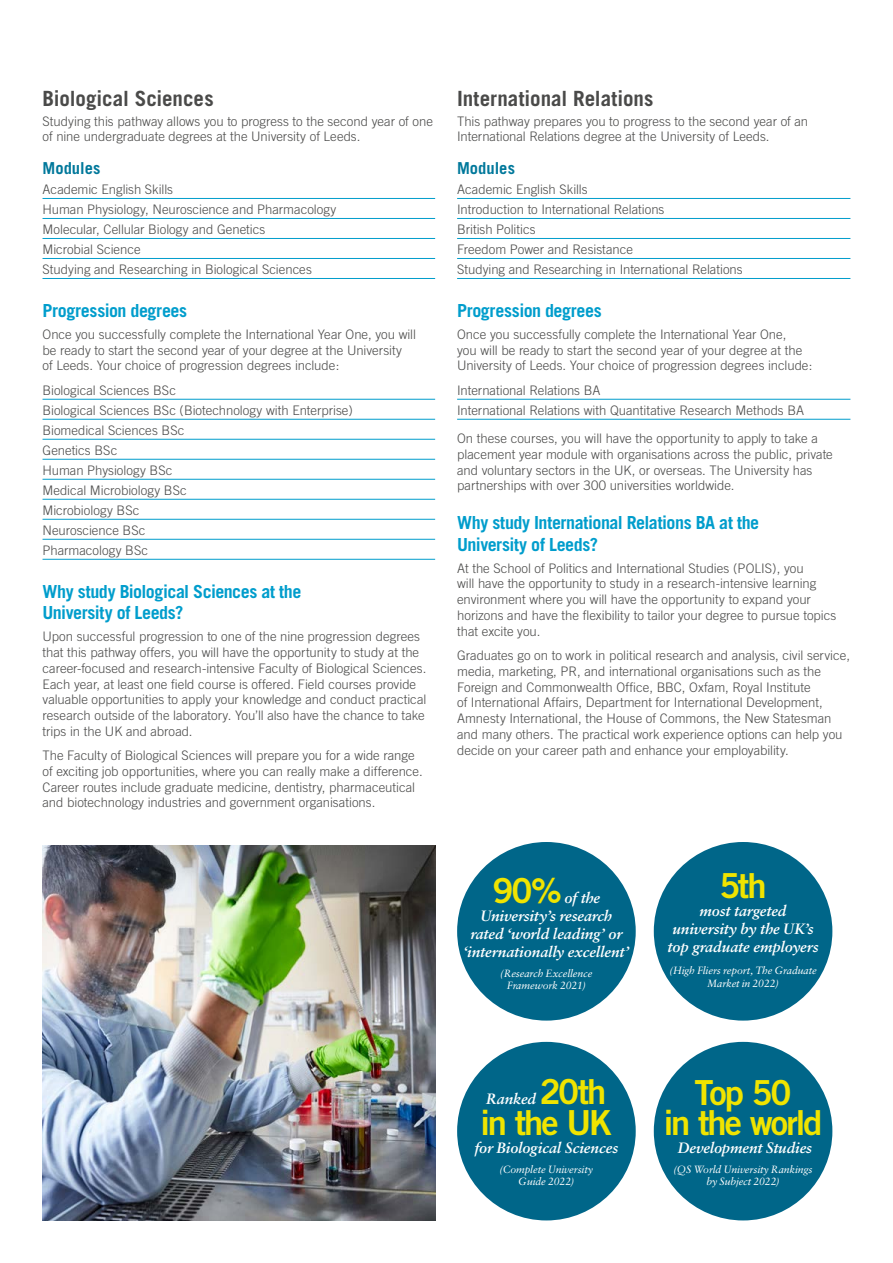
<style>
.page{position:relative;width:893px;height:1263px;background:#fff}
.page>*{position:absolute;margin:0;border:0;box-sizing:border-box;transform-origin:0 0}
.t1{font:34.5px/30px "Trade Gothic Bold Two";letter-spacing:-.06em;color:#f0e400;text-align:right}
.t2{font:700 21px "Trade Gothic";letter-spacing:-.005em;color:#4a4a49}
.t3{font:700 18px/21.6px "Trade Gothic";letter-spacing:-.025em;color:#009dcc}
.t4{font:700 16.5px "Trade Gothic";color:#00789b}
.t5{font:italic 700 15px/18px "Sabon";letter-spacing:-.01em;color:#fff;text-align:center}
.t6{font:300 13.2px/15.8px "Trade Gothic";color:#4a4a49}
.t7{font:italic 10.5px/12px "Sabon";letter-spacing:-.01em;color:#fff;text-align:center}
</style>
<div class="page">
<img style="left:43px;top:845px;width:392px;height:375px">
<hr style="left:43px;top:198px;width:392px;height:1px;background:#009dcc">
<hr style="left:43px;top:218px;width:392px;height:1px;background:#009dcc">
<hr style="left:43px;top:238px;width:392px;height:1px;background:#009dcc">
<hr style="left:43px;top:258px;width:392px;height:1px;background:#009dcc">
<hr style="left:43px;top:278px;width:392px;height:1px;background:#009dcc">
<hr style="left:43px;top:399px;width:392px;height:1px;background:#009dcc">
<hr style="left:43px;top:419px;width:392px;height:1px;background:#009dcc">
<hr style="left:43px;top:439px;width:392px;height:1px;background:#009dcc">
<hr style="left:43px;top:459px;width:392px;height:1px;background:#009dcc">
<hr style="left:43px;top:479px;width:392px;height:1px;background:#009dcc">
<hr style="left:43px;top:499px;width:392px;height:1px;background:#009dcc">
<hr style="left:43px;top:519px;width:392px;height:1px;background:#009dcc">
<hr style="left:43px;top:539px;width:392px;height:1px;background:#009dcc">
<hr style="left:43px;top:559px;width:392px;height:1px;background:#009dcc">
<div style="left:457px;top:1042px;width:179px;height:178px;background:#006689;border-radius:50%"></div>
<div style="left:457px;top:842px;width:179px;height:178px;background:#006689;border-radius:50%"></div>
<div style="left:654px;top:1042px;width:178px;height:178px;background:#006689;border-radius:50%"></div>
<div style="left:654px;top:842px;width:178px;height:178px;background:#006689;border-radius:50%"></div>
<hr style="left:457px;top:198px;width:393px;height:1px;background:#009dcc">
<hr style="left:457px;top:218px;width:393px;height:1px;background:#009dcc">
<hr style="left:457px;top:238px;width:393px;height:1px;background:#009dcc">
<hr style="left:457px;top:258px;width:393px;height:1px;background:#009dcc">
<hr style="left:457px;top:278px;width:393px;height:1px;background:#009dcc">
<hr style="left:457px;top:399px;width:393px;height:1px;background:#009dcc">
<hr style="left:457px;top:419px;width:393px;height:1px;background:#009dcc">
<h2 class="t2" style="left:43px;top:85px;width:173px">Biological Sciences</h2>
<p class="t6" style="left:43px;top:113px;width:392px">Studying this pathway allows you to progress to the second year of one of nine undergraduate degrees at the University of Leeds.</p>
<p class="t4" style="left:43px;top:158px;width:60px">Modules</p>
<p class="t6" style="left:43px;top:179px;width:295px;line-height:20px">Academic English Skills<br>Human Physiology, Neuroscience and Pharmacology Molecular, Cellular Biology and Genetics<br>Microbial Science<br>Studying and Researching in Biological Sciences</p>
<h3 class="t3" style="left:43px;top:299px;width:146px">Progression degrees</h3>
<p class="t6" style="left:43px;top:326px;width:375px">Once you successfully complete the International Year One, you will be ready to start the second year of your degree at the University<br>of Leeds. Your choice of progression degrees include:</p>
<p class="t6" style="left:43px;top:380px;width:312px;line-height:20px">Biological Sciences BSc<br>Biological Sciences BSc (Biotechnology with Enterprise)<br>Biomedical Sciences BSc<br>Genetics BSc<br>Human Physiology BSc<br>Medical Microbiology BSc<br>Microbiology BSc<br>Neuroscience BSc<br>Pharmacology BSc</p>
<h3 class="t3" style="left:43px;top:580px;width:260px">Why study Biological Sciences at the<br>University of Leeds?</h3>
<p class="t6" style="left:43px;top:628px;width:385px">Upon successful progression to one of the nine progression degrees that this pathway offers, you will have the opportunity to study at the career-focused and research-intensive Faculty of Biological Sciences.<br>Each year, at least one field course is offered. Field courses provide valuable opportunities to apply your knowledge and conduct practical research outside of the laboratory. You’ll also have the chance to take trips in the UK and abroad.</p>
<p class="t6" style="left:43px;top:747px;width:382px">The Faculty of Biological Sciences will prepare you for a wide range of exciting job opportunities, where you can really make a difference.<br>Career routes include graduate medicine, dentistry, pharmaceutical and biotechnology industries and government organisations.</p>
<h2 class="t2" style="left:457px;top:85px;width:198px">International Relations</h2>
<p class="t6" style="left:457px;top:113px;width:353px">This pathway prepares you to progress to the second year of an<br>International Relations degree at the University of Leeds.</p>
<p class="t4" style="left:457px;top:158px;width:60px">Modules</p>
<p class="t6" style="left:457px;top:179px;width:287px;line-height:20px">Academic English Skills<br>Introduction to International Relations<br>British Politics<br>Freedom Power and Resistance<br>Studying and Researching in International Relations</p>
<h3 class="t3" style="left:457px;top:299px;width:146px">Progression degrees</h3>
<p class="t6" style="left:457px;top:326px;width:357px">Once you successfully complete the International Year One,<br>you will be ready to start the second year of your degree at the<br>University of Leeds. Your choice of progression degrees include:</p>
<p class="t6" style="left:457px;top:380px;width:348px;line-height:20px">International Relations BA<br>International Relations with Quantitative Research Methods BA</p>
<p class="t6" style="left:457px;top:430px;width:377px">On these courses, you will have the opportunity to apply to take a placement year module with organisations across the public, private and voluntary sectors in the UK, or overseas. The University has partnerships with over 300 universities worldwide.</p>
<h3 class="t3" style="left:457px;top:511px;width:304px">Why study International Relations BA at the<br>University of Leeds?</h3>
<p class="t6" style="left:457px;top:560px;width:381px">At the School of Politics and International Studies (POLIS), you<br>will have the opportunity to study in a research-intensive learning environment where you will have the opportunity to expand your horizons and have the flexibility to tailor your degree to pursue topics that excite you.</p>
<p class="t6" style="left:457px;top:647px;width:394px">Graduates go on to work in political research and analysis, civil service, media, marketing, PR, and international organisations such as the Foreign and Commonwealth Office, BBC, Oxfam, Royal Institute<br>of International Affairs, Department for International Development, Amnesty International, the House of Commons, the New Statesman and many others. The practical work experience options can help you decide on your career path and enhance your employability.</p>
<h1 class="t1" style="left:493px;top:875px;width:71px">90%</h1>
<p class="t5" style="left:564px;top:888px;width:37px">of the</p>
<p class="t5" style="left:481px;top:906px;width:133px">University’s research</p>
<p class="t5" style="left:470px;top:924px;width:153px">rated ‘world leading’ or</p>
<p class="t5" style="left:463px;top:942px;width:167px">‘internationally excellent’</p>
<p class="t7" style="left:500px;top:967px;width:94px">(Research Excellence<br>Framework 2021)</p>
<h1 class="t1" style="left:719px;top:870px;width:49px">5th</h1>
<p class="t5" style="left:668px;top:901px;width:152px">most targeted university by the UK’s top graduate employers</p>
<p class="t7" style="left:669px;top:963px;width:149px;line-height:13.5px">(High Fliers report, The Graduate<br>Market in 2022)</p>
<h1 class="t1" style="left:481px;top:1076px;width:133px">20th<br>in the UK</h1>
<p class="t5" style="left:474px;top:1138px;width:145px">for Biological Sciences</p>
<p class="t7" style="left:500px;top:1163px;width:95px">(Complete University<br>Guide 2022)</p>
<p class="t5" style="left:486px;top:1090px;width:51px">Ranked</p>
<h1 class="t1" style="left:664px;top:1077px;width:160px;text-align:center">Top 50<br>in the world</h1>
<p class="t5" style="left:678px;top:1138px;width:136px">Development Studies</p>
<p class="t7" style="left:674px;top:1163px;width:140px">(QS World University Rankings by Subject 2022)</p>
</div>
